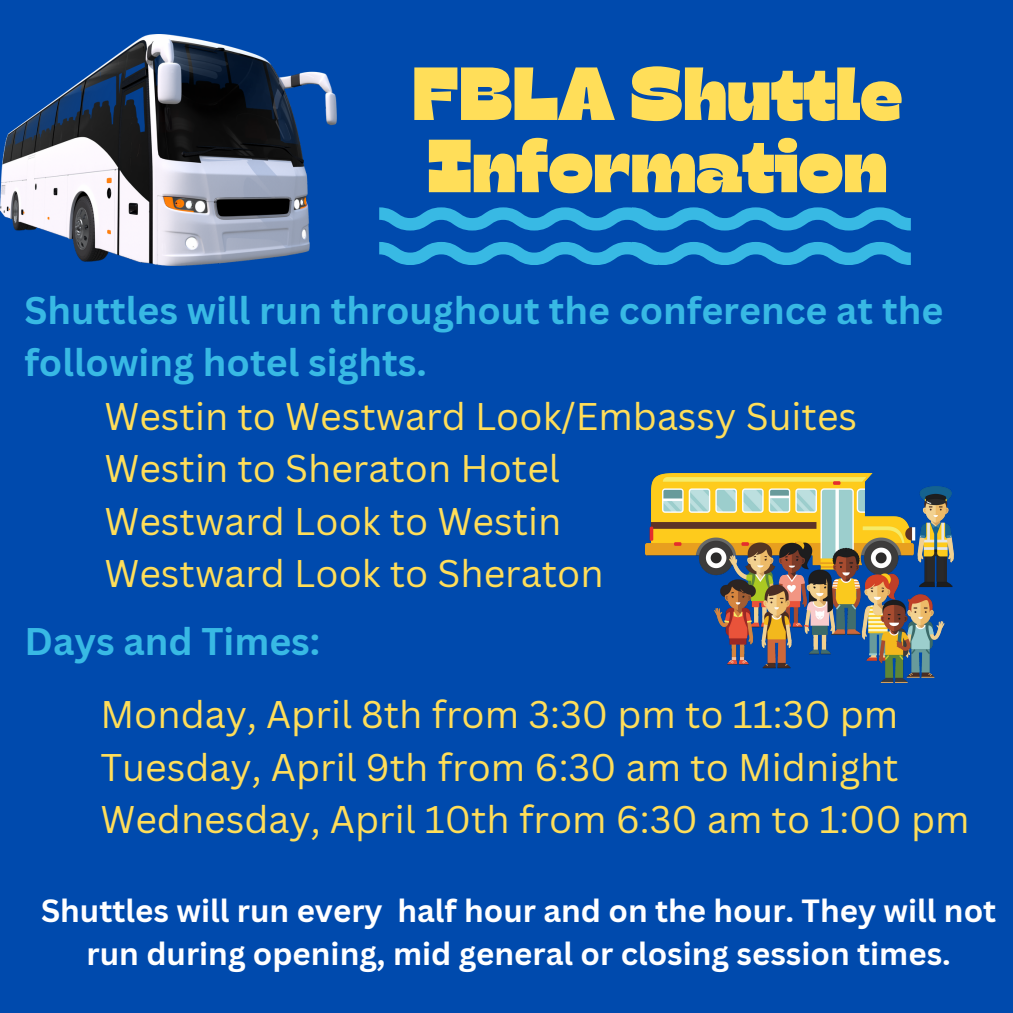
<style>
.page{position:relative;width:1013px;height:1013px;background:#fff}
.page>*{position:absolute;margin:0;border:0;box-sizing:border-box;transform-origin:0 0}
.t1{font:75px/72.2px "Gulfs Display";color:#ffde59}
.t2{font:37.5px/52.5px "Canva Sans";color:#ffde59}
.t3{font:700 37.5px/52.5px "Canva Sans";color:#38b9e4}
.t4{font:700 31.25px/43.1px "Canva Sans";color:#fff;text-align:center}
</style>
<div class="page">
<div style="left:0;top:0;width:1012px;height:1012px;background:#004aad"></div>
<img style="left:0;top:35px;width:337px;height:230px">
<svg style="left:379px;top:207px;width:531px;height:57px"></svg>
<img style="left:645px;top:473px;width:308px;height:209px">
<p class="t1" style="left:412px;top:54px;width:492px">FBLA Shuttle<br>Information</p>
<h2 class="t3" style="left:24px;top:283px;width:920px">Shuttles will run throughout the conference at the following hotel sights.</h2>
<h1 class="t2" style="left:104px;top:389px;width:754px">Westin to Westward Look/Embassy Suites<br>Westin to Sheraton Hotel<br>Westward Look to Westin<br>Westward Look to Sheraton</h1>
<h3 class="t3" style="left:24px;top:614px;width:297px">Days and Times:</h3>
<p class="t2" style="left:100px;top:687px;width:870px">Monday, April 8th from 3:30 pm to 11:30 pm<br>Tuesday, April 9th from 6:30 am to Midnight<br>Wednesday, April 10th from 6:30 am to 1:00 pm</p>
<h2 class="t4" style="left:41px;top:888px;width:956px">Shuttles will run every half hour and on the hour. They will not run during opening, mid general or closing session times.</h2>
</div>
